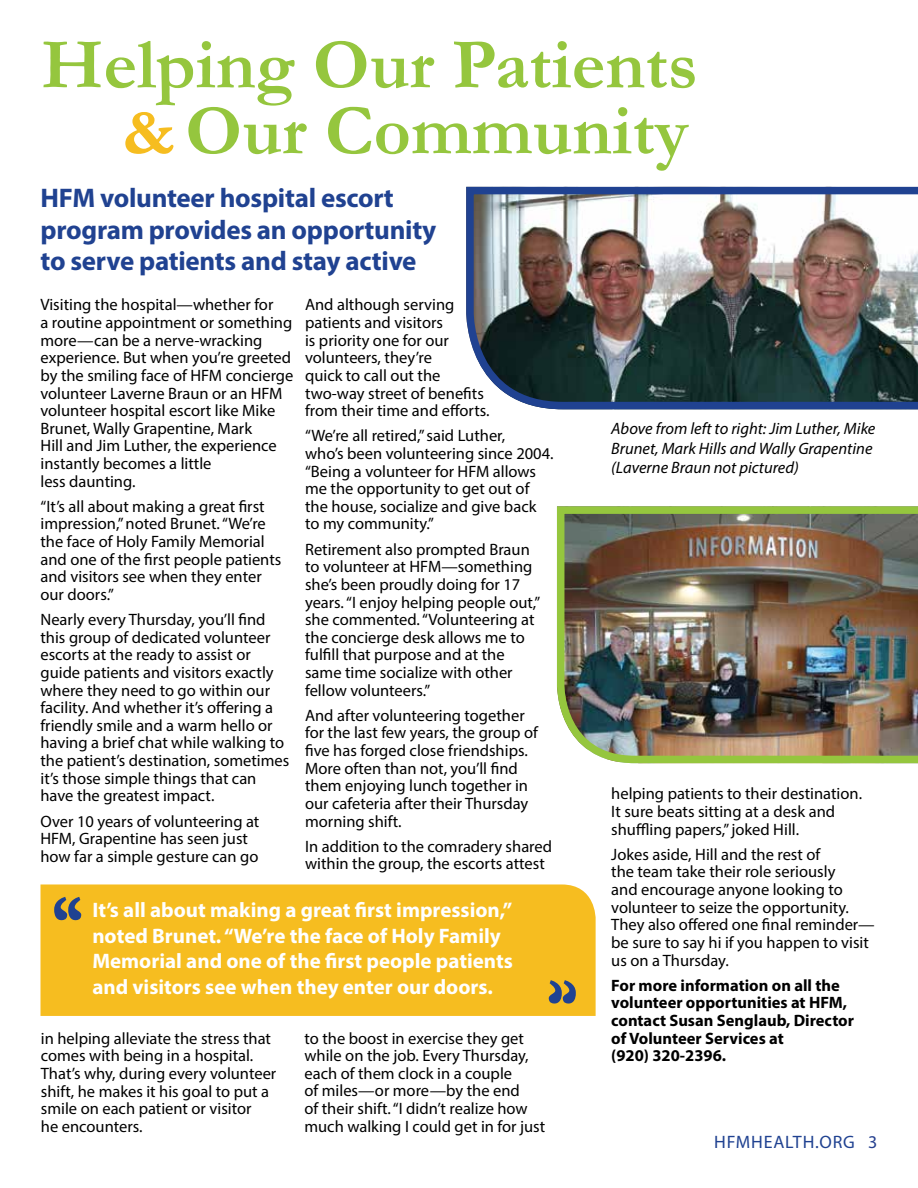
<style>
.page{position:relative;width:918px;height:1188px;background:#fff}
.page>*{position:absolute;margin:0;border:0;box-sizing:border-box;transform-origin:0 0}
.t1{font:700 72px/66px "Garamond";color:#95c63e;text-align:right}
.t2{font:700 27px/31.5px "Myriad Pro";letter-spacing:-.01em;color:#204291}
.t3{font:700 21px/25.5px "Myriad Pro";color:#fff}
.t4{font:18px "Myriad Pro";letter-spacing:.045em;color:#204291}
.t5{font:16.5px/17.5px "Myriad Pro";color:#000}
.t6{font:700 16.5px/17.5px "Myriad Pro";color:#000}
.t7{font:italic 16.5px/19.5px "Myriad Pro";color:#000}
.s1{font-size:67.05px;color:#f6bd20}
.s2{color:#25408f}
</style>
<div class="page">
<img style="left:466px;top:186px;width:452px;height:224px">
<img style="left:557px;top:506px;width:361px;height:258px">
<div style="left:40px;top:884px;width:556px;height:132px;background:#f6bd20"></div>
<svg style="left:54px;top:897px;width:28px;height:23px"></svg>
<svg style="left:548px;top:980px;width:28px;height:24px"></svg>
<h1 class="t1" style="left:41px;top:32px;width:658px">Helping Our Patients <span class="s1">&amp;</span>Our Community</h1>
<h2 class="t2" style="left:40px;top:181px;width:397px">HFM volunteer hospital escort program provides an opportunity to serve patients and stay active</h2>
<p class="t5" style="left:40px;top:296px;width:254px">Visiting the hospital—whether for<br>a routine appointment or something more—can be a nerve-wracking experience. But when you’re greeted by the smiling face of HFM concierge volunteer Laverne Braun or an HFM volunteer hospital escort like Mike<br>Brunet, Wally Grapentine, Mark<br>Hill and Jim Luther, the experience instantly becomes a little<br>less daunting.</p>
<p class="t5" style="left:40px;top:497px;width:242px">“It’s all about making a great first impression,” noted Brunet. “We’re the face of Holy Family Memorial and one of the first people patients and visitors see when they enter our doors.”</p>
<p class="t5" style="left:40px;top:611px;width:250px">Nearly every Thursday, you’ll find this group of dedicated volunteer escorts at the ready to assist or guide patients and visitors exactly where they need to go within our facility. And whether it’s offering a friendly smile and a warm hello or having a brief chat while walking to the patient’s destination, sometimes it’s those simple things that can have the greatest impact.</p>
<p class="t5" style="left:40px;top:812px;width:220px">Over 10 years of volunteering at<br>HFM, Grapentine has seen just how far a simple gesture can go</p>
<p class="t5" style="left:305px;top:296px;width:186px">And although serving patients and visitors<br>is priority one for our volunteers, they’re<br>quick to call out the two-way street of benefits from their time and efforts.</p>
<p class="t5" style="left:305px;top:427px;width:250px">“We’re all retired,” said Luther,<br>who’s been volunteering since 2004. “Being a volunteer for HFM allows me the opportunity to get out of the house, socialize and give back to my community.”</p>
<p class="t5" style="left:305px;top:540px;width:237px">Retirement also prompted Braun to volunteer at HFM—something she’s been proudly doing for 17 years. “I enjoy helping people out,” she commented. “Volunteering at the concierge desk allows me to fulfill that purpose and at the same time socialize with other fellow volunteers.”</p>
<p class="t5" style="left:305px;top:706px;width:235px">And after volunteering together for the last few years, the group of five has forged close friendships.<br>More often than not, you’ll find them enjoying lunch together in our cafeteria after their Thursday morning shift.</p>
<p class="t5" style="left:305px;top:837px;width:249px">I n addition to the comradery shared within the group, the escorts attest</p>
<p class="t3" style="left:92px;top:897px;width:422px">It’s all about making a great first impression,” noted Brunet. “We’re the face of Holy Family Memorial and one of the first people patients and visitors see when they enter our doors.</p>
<p class="t5" style="left:41px;top:1029px;width:237px">in helping alleviate the stress that comes with being in a hospital.<br>That’s why, during every volunteer shift, he makes it his goal to put a smile on each patient or visitor<br>he encounters.</p>
<p class="t5" style="left:304px;top:1029px;width:242px">to the boost in exercise they get while on the job. Every Thursday, each of them clock in a couple<br>of miles—or more—by the end<br>of their shift. “I didn’t realize how much walking I could get in for just</p>
<p class="t7" style="left:611px;top:419px;width:266px">Above from left to right: Jim Luther, Mike<br>Brunet, Mark Hills and Wally Grapentine (Laverne Braun not pictured)</p>
<p class="t5" style="left:611px;top:785px;width:252px">helping patients to their destination.<br>It sure beats sitting at a desk and shuffling papers,” joked Hill.</p>
<p class="t5" style="left:611px;top:845px;width:265px">Jokes aside, Hill and the rest of<br>the team take their role seriously<br>and encourage anyone looking to volunteer to seize the opportunity.<br>They also offered one final reminder— be sure to say hi if you happen to visit us on a Thursday.</p>
<p class="t6" style="left:611px;top:976px;width:244px">For more information on all the volunteer opportunities at HFM, contact Susan Senglaub, Director of Volunteer Services at<br>(920) 320-2396.</p>
<p class="t4" style="left:714px;top:1130px;width:165px">hfmhealth.org <span class="s2">3</span></p>
</div>
